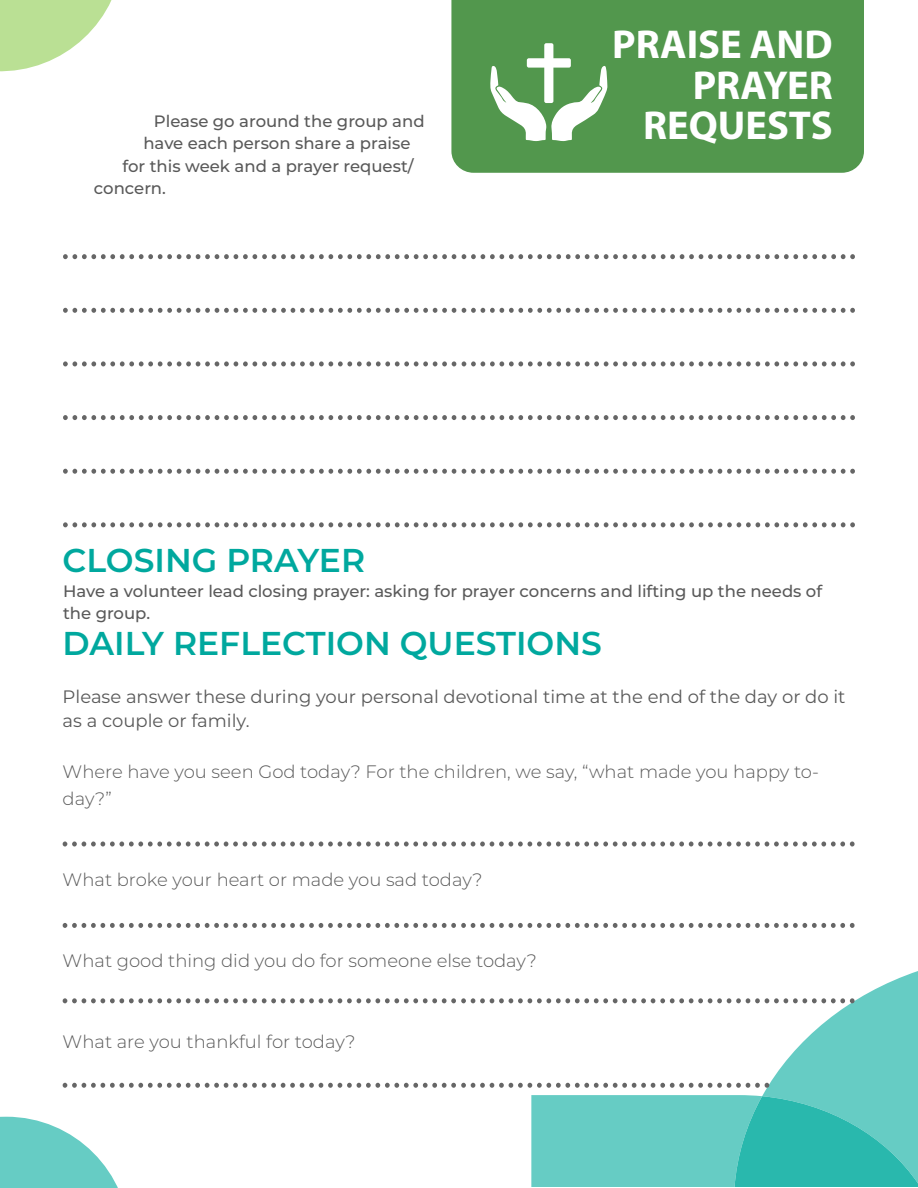
<style>
.page{position:relative;width:918px;height:1188px;background:#fff}
.page>*{position:absolute;margin:0;border:0;box-sizing:border-box;transform-origin:0 0}
.t1{font:700 40.5px/40.5px "Myriad Pro";color:#fff;text-align:right}
.t2{font:600 33px "Montserrat";color:#00a89e}
.t3{font:300 18px/27px "Montserrat";color:#595959}
.t4{font:18px/24px "Montserrat";color:#595959}
.t5{font:500 16.5px/22.5px "Montserrat";color:#595959}
</style>
<div class="page">
<svg style="left:0;top:0;width:112px;height:72px"></svg>
<svg style="left:462px;top:254px;width:393px;height:5px"></svg>
<svg style="left:63px;top:254px;width:393px;height:5px"></svg>
<svg style="left:462px;top:308px;width:393px;height:5px"></svg>
<svg style="left:63px;top:308px;width:393px;height:5px"></svg>
<svg style="left:462px;top:361px;width:393px;height:5px"></svg>
<svg style="left:63px;top:361px;width:393px;height:5px"></svg>
<svg style="left:462px;top:415px;width:393px;height:5px"></svg>
<svg style="left:63px;top:415px;width:393px;height:5px"></svg>
<svg style="left:462px;top:469px;width:393px;height:5px"></svg>
<svg style="left:63px;top:469px;width:393px;height:5px"></svg>
<svg style="left:462px;top:522px;width:393px;height:5px"></svg>
<svg style="left:63px;top:522px;width:393px;height:5px"></svg>
<svg style="left:63px;top:841px;width:792px;height:6px"></svg>
<svg style="left:63px;top:923px;width:792px;height:5px"></svg>
<svg style="left:0;top:971px;width:918px;height:217px"></svg>
<div style="left:451px;top:0;width:413px;height:173px;background:#52974d"></div>
<svg style="left:490px;top:43px;width:117px;height:98px"></svg>
<p class="t5" style="left:154px;top:109px;width:272px">Please go around the group and</p>
<p class="t5" style="left:143px;top:132px;width:269px">have each person share a praise</p>
<p class="t5" style="left:122px;top:154px;width:293px">for this week and a prayer request/</p>
<p class="t5" style="left:94px;top:177px;width:74px">concern.</p>
<h1 class="t1" style="left:612px;top:23px;width:222px">PRAISE AND<br>PRAYER<br>REQUESTS</h1>
<h2 class="t2" style="left:63px;top:536px;width:304px">CLOSING PRAYER</h2>
<p class="t5" style="left:63px;top:579px;width:761px">Have a volunteer lead closing prayer: asking for prayer concerns and lifting up the needs of the group.</p>
<h2 class="t2" style="left:63px;top:619px;width:541px">DAILY REFLECTION QUESTIONS</h2>
<p class="t4" style="left:63px;top:684px;width:784px">Please answer these during your personal devotional time at the end of the day or do it as a couple or family.</p>
<p class="t3" style="left:63px;top:757px;width:758px">Where have you seen God today? For the children, we say, “what made you happy to&shy;day?”</p>
<p class="t3" style="left:63px;top:865px;width:421px">What broke your heart or made you sad today?</p>
<p class="t3" style="left:63px;top:946px;width:476px">What good thing did you do for someone else today?</p>
<p class="t3" style="left:63px;top:1027px;width:294px">What are you thankful for today?</p>
</div>
